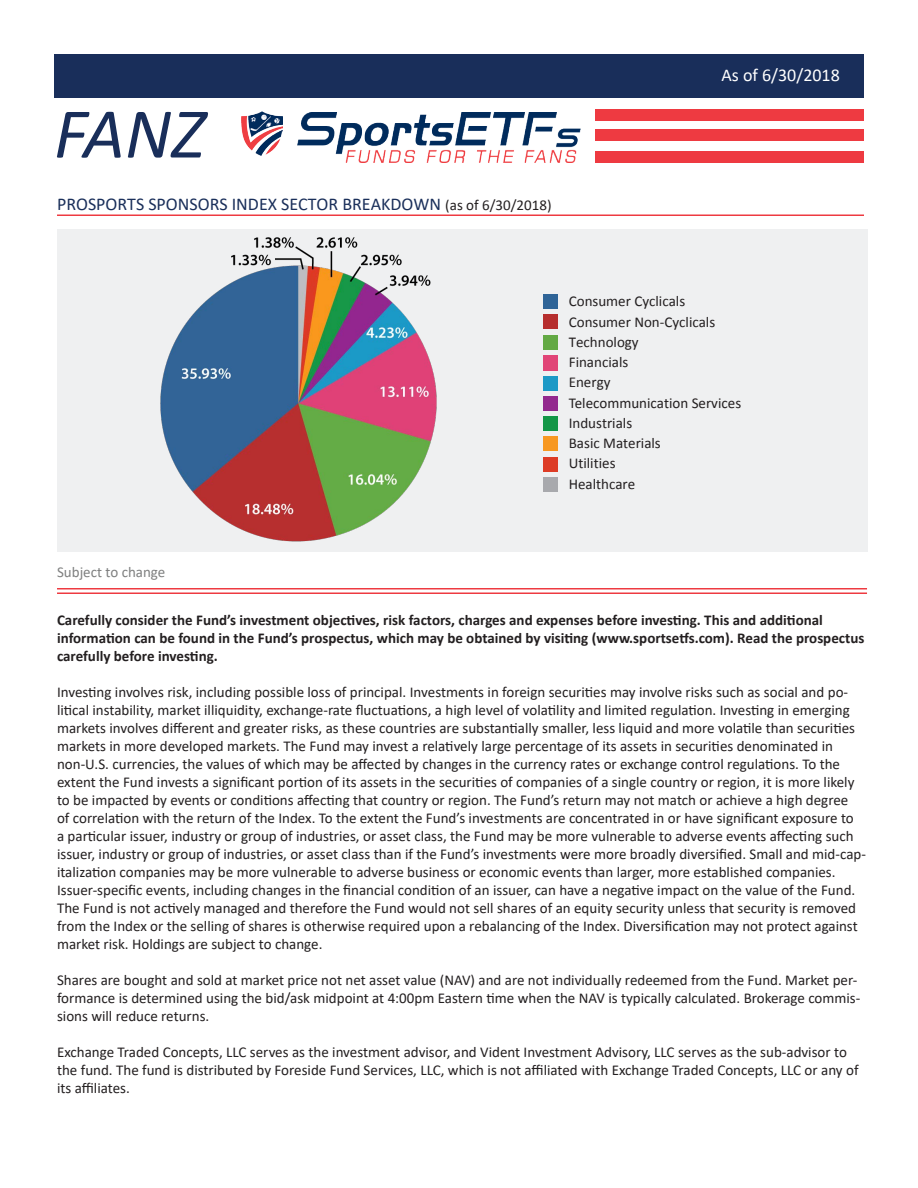
<style>
.page{position:relative;width:918px;height:1188px;background:#fff}
.page>*{position:absolute;margin:0;border:0;box-sizing:border-box;transform-origin:0 0}
.t1{font:italic 72px "Calibri";color:#192e5a}
.t2{font:18px "Calibri";color:#1a2f5a}
.t3{font:18px "Calibri";color:#fff}
.t4{font:15px/18px "Calibri";color:#231f20}
.t5{font:700 15px/18px "Calibri";color:#231f20}
.t6{font:15px "Calibri";color:#7f8080}
.s1{font-size:15px;color:#231f20}
</style>
<div class="page">
<hr style="left:57px;top:588px;width:810px;height:2px;background:#ee3a41">
<hr style="left:57px;top:592px;width:810px;height:2px;background:#ee3a41">
<div style="left:57px;top:229px;width:810px;height:323px;background:#eff0f1"></div>
<div style="left:543px;top:477px;width:15px;height:15px;background:#a8a9ad"></div>
<div style="left:543px;top:457px;width:15px;height:15px;background:#dd3c26"></div>
<div style="left:543px;top:436px;width:15px;height:15px;background:#f79821"></div>
<div style="left:543px;top:416px;width:15px;height:15px;background:#149647"></div>
<div style="left:543px;top:396px;width:15px;height:15px;background:#93298e"></div>
<div style="left:543px;top:376px;width:15px;height:15px;background:#1d99c6"></div>
<div style="left:543px;top:355px;width:15px;height:15px;background:#e14577"></div>
<div style="left:543px;top:335px;width:15px;height:15px;background:#63a944"></div>
<div style="left:543px;top:314px;width:15px;height:15px;background:#b62e2e"></div>
<div style="left:543px;top:294px;width:15px;height:15px;background:#2f6497"></div>
<hr style="left:57px;top:214px;width:807px;height:2px;background:#ee3a41">
<div style="left:54px;top:54px;width:810px;height:44px;background:#192e5a"></div>
<img style="left:297px;top:112px;width:284px;height:51px">
<img style="left:242px;top:111px;width:41px;height:45px">
<div style="left:596px;top:109px;width:268px;height:12px;background:#ee3a41"></div>
<div style="left:596px;top:129px;width:268px;height:12px;background:#ee3a41"></div>
<div style="left:596px;top:151px;width:268px;height:12px;background:#ee3a41"></div>
<img style="left:160px;top:237px;width:277px;height:305px">
<p class="t1" style="left:54px;top:84px;width:153px">FANZ</p>
<p class="t2" style="left:57px;top:192px;width:496px">PROSPORTS SPONSORS INDEX SECTOR BREAKDOWN <span class="s1">(as of 6/30/2018)</span></p>
<p class="t3" style="left:722px;top:62px;width:120px">As of 6/30/2018</p>
<p class="t6" style="left:57px;top:561px;width:110px">Subject to change</p>
<p class="t4" style="left:569px;top:291px;width:174px;line-height:20.2px">Consumer Cyclicals<br>Consumer Non-Cyclicals<br>Technology<br>Financials<br>Energy<br>Telecommunication Services<br>Industrials<br>Basic Materials<br>Utilities<br>Healthcare</p>
<p class="t5" style="left:57px;top:611px;width:809px">Carefully consider the Fund’s investment objectives, risk factors, charges and expenses before investing. This and additional information can be found in the Fund’s prospectus, which may be obtained by visiting (www.sportsetfs.com). Read the prospectus carefully before investing.</p>
<p class="t4" style="left:57px;top:682px;width:810px">Investing involves risk, including possible loss of principal. Investments in foreign securities may involve risks such as social and po&shy;litical instability, market illiquidity, exchange-rate fluctuations, a high level of volatility and limited regulation. Investing in emerging markets involves different and greater risks, as these countries are substantially smaller, less liquid and more volatile than securities markets in more developed markets. The Fund may invest a relatively large percentage of its assets in securities denominated in non-U.S. currencies, the values of which may be affected by changes in the currency rates or exchange control regulations. To the extent the Fund invests a significant portion of its assets in the securities of companies of a single country or region, it is more likely to be impacted by events or conditions affecting that country or region. The Fund’s return may not match or achieve a high degree<br>of correlation with the return of the Index. To the extent the Fund’s investments are concentrated in or have significant exposure to<br>a particular issuer, industry or group of industries, or asset class, the Fund may be more vulnerable to adverse events affecting such issuer, industry or group of industries, or asset class than if the Fund’s investments were more broadly diversified. Small and mid-cap&shy;italization companies may be more vulnerable to adverse business or economic events than larger, more established companies.<br>Issuer-specific events, including changes in the financial condition of an issuer, can have a negative impact on the value of the Fund.<br>The Fund is not actively managed and therefore the Fund would not sell shares of an equity security unless that security is removed from the Index or the selling of shares is otherwise required upon a rebalancing of the Index. Diversification may not protect against market risk. Holdings are subject to change.</p>
<p class="t4" style="left:57px;top:970px;width:805px">Shares are bought and sold at market price not net asset value (NAV) and are not individually redeemed from the Fund. Market per&shy;formance is determined using the bid/ask midpoint at 4:00pm Eastern time when the NAV is typically calculated. Brokerage commis&shy;sions will reduce returns.</p>
<p class="t4" style="left:57px;top:1042px;width:803px">Exchange Traded Concepts, LLC serves as the investment advisor, and Vident Investment Advisory, LLC serves as the sub-advisor to the fund. The fund is distributed by Foreside Fund Services, LLC, which is not affiliated with Exchange Traded Concepts, LLC or any of its affiliates.</p>
</div>
